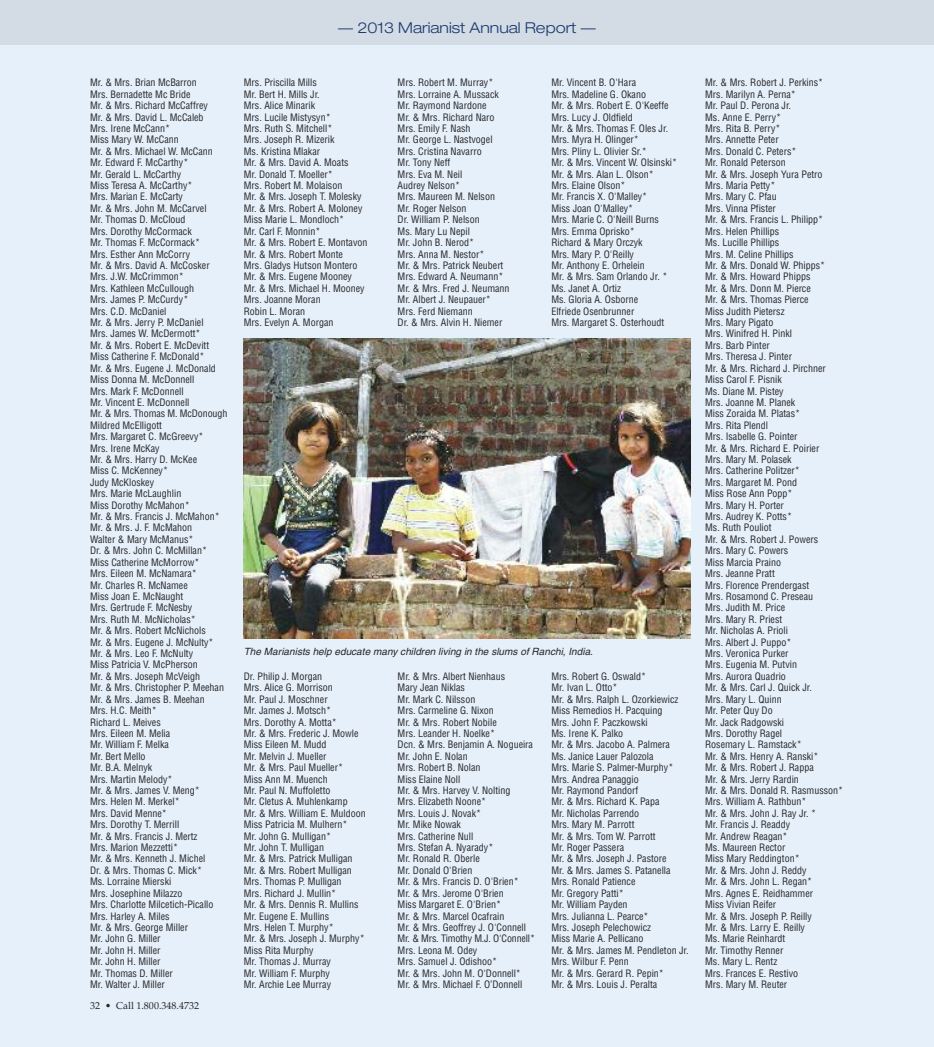
<style>
.page{position:relative;width:934px;height:1047px;background:#fff}
.page>*{position:absolute;margin:0;border:0;box-sizing:border-box;transform-origin:0 0}
.t1{font:300 expanded 15px "Helvetica Neue";color:#1c3a6f}
.t2{font:condensed 10px/11.4px "Helvetica";color:#272627}
.t3{font:italic 10px "Helvetica";letter-spacing:.005em;color:#272627}
.t4{font:10px "Palatino";color:#272627}
</style>
<div class="page">
<div style="left:0;top:0;width:934px;height:1046px;background:#e6f0fa"></div>
<div style="left:0;top:0;width:934px;height:45px;background:#d3dce5"></div>
<hr style="left:933px;top:0;width:1px;height:45px;background:#e9e9e9">
<img style="left:244px;top:338px;width:446px;height:300px">
<h1 class="t1" style="left:338px;top:23px;width:259px">— 2013 Marianist Annual Report —</h1>
<p class="t2" style="left:551px;top:78px;width:127px">Mr. Vincent B. O'Hara<br>Mrs. Madeline G. Okano<br>Mr. &amp; Mrs. Robert E. O'Keeffe<br>Mrs. Lucy J. Oldfield<br>Mr. &amp; Mrs. Thomas F. Oles Jr.<br>Mrs. Myra H. Olinger*<br>Mrs. Pliny L. Olivier Sr.*<br>Mr. &amp; Mrs. Vincent W. Olsinski*<br>Mr. &amp; Mrs. Alan L. Olson*<br>Mrs. Elaine Olson*<br>Mr. Francis X. O'Malley*<br>Miss Joan O'Malley*<br>Mrs. Marie C. O'Neill Burns<br>Mrs. Emma Oprisko*<br>Richard &amp; Mary Orczyk<br>Mrs. Mary P. O'Reilly<br>Mr. Anthony E. Orhelein<br>Mr. &amp; Mrs. Sam Orlando Jr. *<br>Ms. Janet A. Ortiz<br>Ms. Gloria A. Osborne<br>Elfriede Osenbrunner<br>Mrs. Margaret S. Osterhoudt</p>
<p class="t2" style="left:397px;top:78px;width:113px">Mrs. Robert M. Murray*<br>Mrs. Lorraine A. Mussack<br>Mr. Raymond Nardone<br>Mr. &amp; Mrs. Richard Naro<br>Mrs. Emily F. Nash<br>Mr. George L. Nastvogel<br>Mrs. Cristina Navarro<br>Mr. Tony Neff<br>Mrs. Eva M. Neil<br>Audrey Nelson*<br>Mrs. Maureen M. Nelson<br>Mr. Roger Nelson<br>Dr. William P. Nelson<br>Ms. Mary Lu Nepil<br>Mr. John B. Nerod*<br>Mrs. Anna M. Nestor*<br>Mr. &amp; Mrs. Patrick Neubert<br>Mrs. Edward A. Neumann*<br>Mr. &amp; Mrs. Fred J. Neumann<br>Mr. Albert J. Neupauer*<br>Mrs. Ferd Niemann<br>Dr. &amp; Mrs. Alvin H. Niemer</p>
<p class="t2" style="left:90px;top:78px;width:139px">Mr. &amp; Mrs. Brian McBarron<br>Mrs. Bernadette Mc Bride<br>Mr. &amp; Mrs. Richard McCaffrey<br>Mr. &amp; Mrs. David L. McCaleb<br>Mrs. Irene McCann*<br>Miss Mary W. McCann<br>Mr. &amp; Mrs. Michael W. McCann<br>Mr. Edward F. McCarthy*<br>Mr. Gerald L. McCarthy<br>Miss Teresa A. McCarthy*<br>Mrs. Marian E. McCarty<br>Mr. &amp; Mrs. John M. McCarvel<br>Mr. Thomas D. McCloud<br>Mrs. Dorothy McCormack<br>Mr. Thomas F. McCormack*<br>Mrs. Esther Ann McCorry<br>Mr. &amp; Mrs. David A. McCosker<br>Mrs. J.W. McCrimmon*<br>Mrs. Kathleen McCullough<br>Mrs. James P. McCurdy*<br>Mrs. C.D. McDaniel<br>Mr. &amp; Mrs. Jerry P. McDaniel<br>Mrs. James W. McDermott*<br>Mr. &amp; Mrs. Robert E. McDevitt<br>Miss Catherine F. McDonald*<br>Mr. &amp; Mrs. Eugene J. McDonald<br>Miss Donna M. McDonnell<br>Mrs. Mark F. McDonnell<br>Mr. Vincent E. McDonnell<br>Mr. &amp; Mrs. Thomas M. McDonough<br>Mildred McElligott<br>Mrs. Margaret C. McGreevy*<br>Mrs. Irene McKay<br>Mr. &amp; Mrs. Harry D. McKee<br>Miss C. McKenney*<br>Judy McKloskey<br>Mrs. Marie McLaughlin<br>Miss Dorothy McMahon*<br>Mr. &amp; Mrs. Francis J. McMahon*<br>Mr. &amp; Mrs. J. F. McMahon<br>Walter &amp; Mary McManus*<br>Dr. &amp; Mrs. John C. McMillan*<br>Miss Catherine McMorrow*<br>Mrs. Eileen M. McNamara*<br>Mr. Charles R. McNamee<br>Miss Joan E. McNaught<br>Mrs. Gertrude F. McNesby<br>Mrs. Ruth M. McNicholas*<br>Mr. &amp; Mrs. Robert McNichols<br>Mr. &amp; Mrs. Eugene J. McNulty*<br>Mr. &amp; Mrs. Leo F. McNulty<br>Miss Patricia V. McPherson<br>Mr. &amp; Mrs. Joseph McVeigh<br>Mr. &amp; Mrs. Christopher P. Meehan<br>Mr. &amp; Mrs. James B. Meehan<br>Mrs. H.C. Meith*<br>Richard L. Meives<br>Mrs. Eileen M. Melia<br>Mr. William F. Melka<br>Mr. Bert Mello<br>Mr. B.A. Melnyk<br>Mrs. Martin Melody*<br>Mr. &amp; Mrs. James V. Meng*<br>Mrs. Helen M. Merkel*<br>Mrs. David Menne*<br>Mrs. Dorothy T. Merrill<br>Mr. &amp; Mrs. Francis J. Mertz<br>Mrs. Marion Mezzetti*<br>Mr. &amp; Mrs. Kenneth J. Michel<br>Dr. &amp; Mrs. Thomas C. Mick*<br>Ms. Lorraine Mierski<br>Mrs. Josephine Milazzo<br>Mrs. Charlotte Milcetich-Picallo<br>Mrs. Harley A. Miles<br>Mr. &amp; Mrs. George Miller<br>Mr. John G. Miller<br>Mr. John H. Miller<br>Mr. John H. Miller<br>Mr. Thomas D. Miller<br>Mr. Walter J. Miller</p>
<p class="t2" style="left:244px;top:78px;width:125px">Mrs. Priscilla Mills<br>Mr. Bert H. Mills Jr.<br>Mrs. Alice Minarik<br>Mrs. Lucile Mistysyn*<br>Mrs. Ruth S. Mitchell*<br>Mrs. Joseph R. Mizerik<br>Ms. Kristina Mlakar<br>Mr. &amp; Mrs. David A. Moats<br>Mr. Donald T. Moeller*<br>Mrs. Robert M. Molaison<br>Mr. &amp; Mrs. Joseph T. Molesky<br>Mr. &amp; Mrs. Robert A. Moloney<br>Miss Marie L. Mondloch*<br>Mr. Carl F. Monnin*<br>Mr. &amp; Mrs. Robert E. Montavon<br>Mr. &amp; Mrs. Robert Monte<br>Mrs. Gladys Hutson Montero<br>Mr. &amp; Mrs. Eugene Mooney<br>Mr. &amp; Mrs. Michael H. Mooney<br>Mrs. Joanne Moran<br>Robin L. Moran<br>Mrs. Evelyn A. Morgan</p>
<p class="t3" style="left:244px;top:647px;width:351px">The Marianists help educate many children living in the slums of Ranchi, India.</p>
<p class="t2" style="left:551px;top:671px;width:139px">Mrs. Robert G. Oswald*<br>Mr. Ivan L. Otto*<br>Mr. &amp; Mrs. Ralph L. Ozorkiewicz<br>Miss Remedios H. Pacquing<br>Mrs. John F. Paczkowski<br>Ms. Irene K. Palko<br>Mr. &amp; Mrs. Jacobo A. Palmera<br>Ms. Janice Lauer Palozola<br>Mrs. Marie S. Palmer-Murphy*<br>Mrs. Andrea Panaggio<br>Mr. Raymond Pandorf<br>Mr. &amp; Mrs. Richard K. Papa<br>Mr. Nicholas Parrendo<br>Mrs. Mary M. Parrott<br>Mr. &amp; Mrs. Tom W. Parrott<br>Mr. Roger Passera<br>Mr. &amp; Mrs. Joseph J. Pastore<br>Mr. &amp; Mrs. James S. Patanella<br>Mrs. Ronald Patience<br>Mr. Gregory Patti*<br>Mr. William Payden<br>Mrs. Julianna L. Pearce*<br>Mrs. Joseph Pelechowicz<br>Miss Marie A. Pellicano<br>Mr. &amp; Mrs. James M. Pendleton Jr.<br>Mrs. Wilbur F. Penn<br>Mr. &amp; Mrs. Gerard R. Pepin*<br>Mr. &amp; Mrs. Louis J. Peralta</p>
<p class="t2" style="left:398px;top:671px;width:139px">Mr. &amp; Mrs. Albert Nienhaus<br>Mary Jean Niklas<br>Mr. Mark C. Nilsson<br>Mrs. Carmeline G. Nixon<br>Mr. &amp; Mrs. Robert Nobile<br>Mrs. Leander H. Noelke*<br>Dcn. &amp; Mrs. Benjamin A. Nogueira<br>Mr. John E. Nolan<br>Mrs. Robert B. Nolan<br>Miss Elaine Noll<br>Mr. &amp; Mrs. Harvey V. Nolting<br>Mrs. Elizabeth Noone*<br>Mrs. Louis J. Novak*<br>Mr. Mike Nowak<br>Mrs. Catherine Null<br>Mrs. Stefan A. Nyarady*<br>Mr. Ronald R. Oberle<br>Mr. Donald O'Brien<br>Mr. &amp; Mrs. Francis D. O'Brien*<br>Mr. &amp; Mrs. Jerome O'Brien<br>Miss Margaret E. O'Brien*<br>Mr. &amp; Mrs. Marcel Ocafrain<br>Mr. &amp; Mrs. Geoffrey J. O'Connell<br>Mr. &amp; Mrs. Timothy M.J. O'Connell*<br>Mrs. Leona M. Odey<br>Mrs. Samuel J. Odishoo*<br>Mr. &amp; Mrs. John M. O'Donnell*<br>Mr. &amp; Mrs. Michael F. O’Donnell</p>
<p class="t2" style="left:244px;top:671px;width:123px">Dr. Philip J. Morgan<br>Mrs. Alice G. Morrison<br>Mr. Paul J. Moschner<br>Mr. James J. Motsch*<br>Mrs. Dorothy A. Motta*<br>Mr. &amp; Mrs. Frederic J. Mowle<br>Miss Eileen M. Mudd<br>Mr. Melvin J. Mueller<br>Mr. &amp; Mrs. Paul Mueller*<br>Miss Ann M. Muench<br>Mr. Paul N. Muffoletto<br>Mr. Cletus A. Muhlenkamp<br>Mr. &amp; Mrs. William E. Muldoon<br>Miss Patricia M. Mulhern*<br>Mr. John G. Mulligan*<br>Mr. John T. Mulligan<br>Mr. &amp; Mrs. Patrick Mulligan<br>Mr. &amp; Mrs. Robert Mulligan<br>Mrs. Thomas P. Mulligan<br>Mrs. Richard J. Mullin*<br>Mr. &amp; Mrs. Dennis R. Mullins<br>Mr. Eugene E. Mullins<br>Mrs. Helen T. Murphy*<br>Mr. &amp; Mrs. Joseph J. Murphy*<br>Miss Rita Murphy<br>Mr. Thomas J. Murray<br>Mr. William F. Murphy<br>Mr. Archie Lee Murray</p>
<p class="t4" style="left:90px;top:1001px;width:110px">32 • Call 1.800.348.4732</p>
<p class="t2" style="left:705px;top:78px;width:140px">Mr. &amp; Mrs. Robert J. Perkins*<br>Mrs. Marilyn A. Perna*<br>Mr. Paul D. Perona Jr.<br>Ms. Anne E. Perry*<br>Mrs. Rita B. Perry*<br>Mrs. Annette Peter<br>Mrs. Donald C. Peters*<br>Mr. Ronald Peterson<br>Mr. &amp; Mrs. Joseph Yura Petro<br>Mrs. Maria Petty*<br>Mrs. Mary C. Pfau<br>Mrs. Vinna Pfister<br>Mr. &amp; Mrs. Francis L. Philipp*<br>Mrs. Helen Phillips<br>Ms. Lucille Phillips<br>Mrs. M. Celine Phillips<br>Mr. &amp; Mrs. Donald W. Phipps*<br>Mr. &amp; Mrs. Howard Phipps<br>Mr. &amp; Mrs. Donn M. Pierce<br>Mr. &amp; Mrs. Thomas Pierce<br>Miss Judith Pietersz<br>Mrs. Mary Pigato<br>Mrs. Winifred H. Pinkl<br>Mrs. Barb Pinter<br>Mrs. Theresa J. Pinter<br>Mr. &amp; Mrs. Richard J. Pirchner<br>Miss Carol F. Pisnik<br>Ms. Diane M. Pistey<br>Mrs. Joanne M. Planek<br>Miss Zoraida M. Platas*<br>Mrs. Rita Plendl<br>Mrs. Isabelle G. Pointer<br>Mr. &amp; Mrs. Richard E. Poirier<br>Mrs. Mary M. Polasek<br>Mrs. Catherine Politzer*<br>Mrs. Margaret M. Pond<br>Miss Rose Ann Popp*<br>Mrs. Mary H. Porter<br>Mrs. Audrey K. Potts*<br>Ms. Ruth Pouliot<br>Mr. &amp; Mrs. Robert J. Powers<br>Mrs. Mary C. Powers<br>Miss Marcia Praino<br>Mrs. Jeanne Pratt<br>Mrs. Florence Prendergast<br>Mrs. Rosamond C. Preseau<br>Mrs. Judith M. Price<br>Mrs. Mary R. Priest<br>Mr. Nicholas A. Prioli<br>Mrs. Albert J. Puppo*<br>Mrs. Veronica Purker<br>Mrs. Eugenia M. Putvin<br>Mrs. Aurora Quadrio<br>Mr. &amp; Mrs. Carl J. Quick Jr.<br>Mrs. Mary L. Quinn<br>Mr. Peter Quy Do<br>Mr. Jack Radgowski<br>Mrs. Dorothy Ragel<br>Rosemary L. Ramstack*<br>Mr. &amp; Mrs. Henry A. Ranski*<br>Mr. &amp; Mrs. Robert J. Rappa<br>Mr. &amp; Mrs. Jerry Rardin<br>Mr. &amp; Mrs. Donald R. Rasmusson*<br>Mrs. William A. Rathbun*<br>Mr. &amp; Mrs. John J. Ray Jr. *<br>Mr. Francis J. Readdy<br>Mr. Andrew Reagan*<br>Ms. Maureen Rector<br>Miss Mary Reddington*<br>Mr. &amp; Mrs. John J. Reddy<br>Mr. &amp; Mrs. John L. Regan*<br>Mrs. Agnes E. Reidhammer<br>Miss Vivian Reifer<br>Mr. &amp; Mrs. Joseph P. Reilly<br>Mr. &amp; Mrs. Larry E. Reilly<br>Ms. Marie Reinhardt<br>Mr. Timothy Renner<br>Ms. Mary L. Rentz<br>Mrs. Frances E. Restivo<br>Mrs. Mary M. Reuter</p>
</div>
